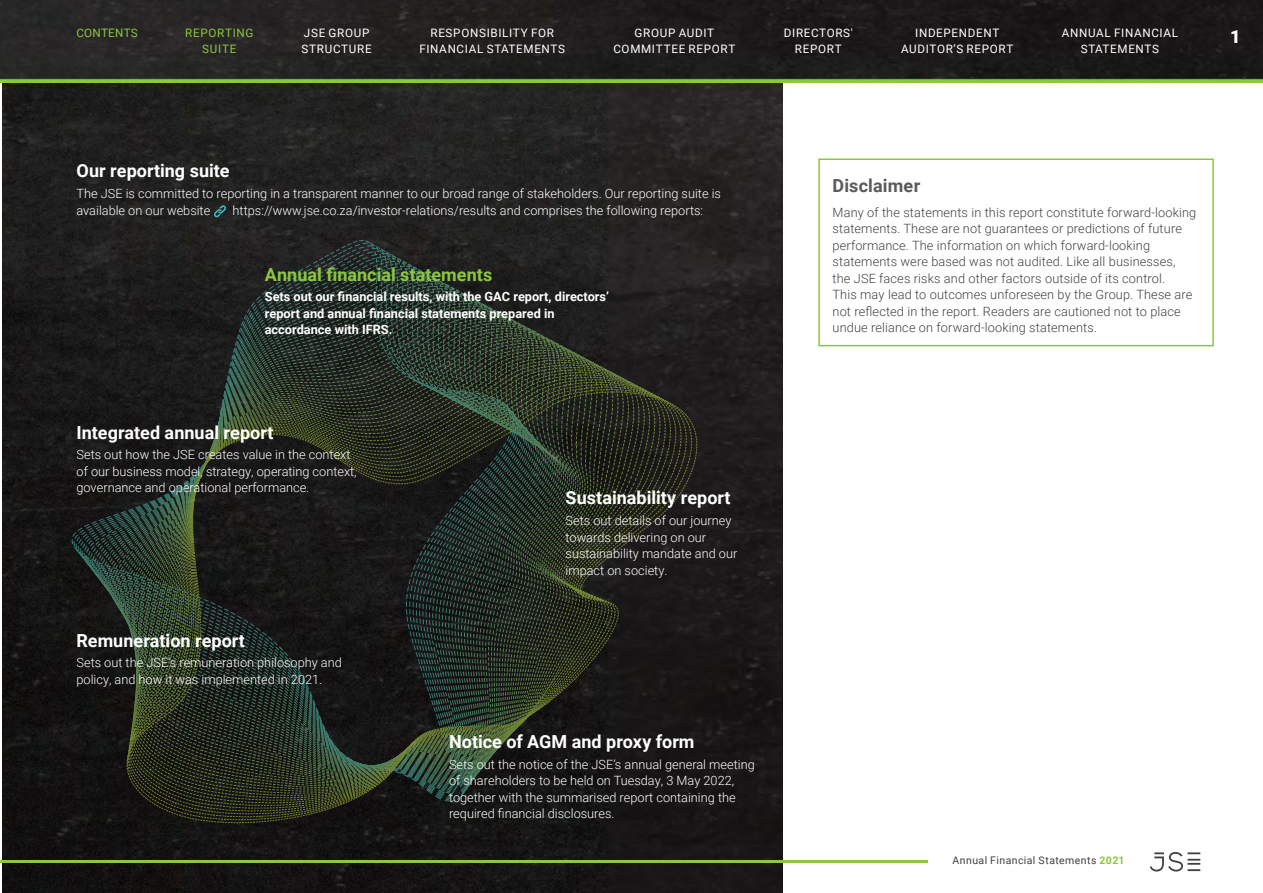
<style>
.page{position:relative;width:1263px;height:893px;background:#fff}
.page>*{position:absolute;margin:0;border:0;box-sizing:border-box;transform-origin:0 0}
.t1{font:700 18px "Roboto";color:#fff}
.t2{font:700 18px "Roboto";color:#8dc63f}
.t3{font:700 18px "Roboto";letter-spacing:.01em;color:#5a5a5a}
.t4{font:900 18px "Roboto";color:#fff}
.t5{font:300 12.75px/16.5px "Roboto";color:#fff}
.t6{font:300 12.75px/16.5px "Roboto";letter-spacing:.01em;color:#414042}
.t7{font:700 12.75px/16.5px "Roboto";color:#fff}
.t8{font:11.7px/16px "Roboto";letter-spacing:.055em;color:#fff;text-align:center}
.t9{font:11.7px/16px "Roboto";letter-spacing:.055em;color:#8dc63f;text-align:center}
.t10{font:11.7px "Roboto";letter-spacing:.025em;color:#8dc63f}
.t11{font:10.5px "Roboto";letter-spacing:.04em;color:#414042}
.s1{font-weight:700;color:#8dc63f}
</style>
<div class="page">
<img style="left:2px;top:82px;width:780px;height:811px">
<img style="left:0;top:0;width:1263px;height:82px">
<div style="left:818px;top:158px;width:396px;height:188px;border:2px solid #8dc63f"></div>
<svg style="left:214px;top:205px;width:12px;height:12px"></svg>
<svg style="left:1150px;top:852px;width:50px;height:19px"></svg>
<hr style="left:0;top:861px;width:927px;height:2px;background:#8dc63f">
<svg style="left:72px;top:239px;width:634px;height:590px;background:#212421"></svg>
<svg style="left:131px;top:396px;width:560px;height:424px;background:#22271f"></svg>
<p class="t8" style="left:301px;top:25px;width:72px;text-align:left">JSE GROUP<br>STRUCTURE</p>
<p class="t8" style="left:784px;top:25px;width:70px">DIRECTORS'<br>REPORT</p>
<p class="t8" style="left:901px;top:25px;width:114px">INDEPENDENT<br>AUDITOR’S REPORT</p>
<p class="t8" style="left:1062px;top:25px;width:118px">ANNUAL FINANCIAL<br>STATEMENTS</p>
<p class="t10" style="left:76px;top:25px;width:63px">CONTENTS</p>
<p class="t8" style="left:430px;top:25px;width:125px">RESPONSIBILITY FOR</p>
<h1 class="t4" style="left:1230px;top:24px;width:12px">1</h1>
<p class="t8" style="left:419px;top:41px;width:147px">FINANCIAL STATEMENTS</p>
<p class="t9" style="left:185px;top:25px;width:70px">REPORTING<br>SUITE</p>
<p class="t8" style="left:613px;top:25px;width:124px">GROUP AUDIT<br>COMMITTEE REPORT</p>
<h1 class="t1" style="left:77px;top:158px;width:154px">Our reporting suite</h1>
<p class="t5" style="left:77px;top:185px;width:646px">The JSE is committed to reporting in a transparent manner to our broad range of stakeholders. Our reporting suite is available on our website</p>
<p class="t5" style="left:233px;top:201px;width:472px">https://www.jse.co.za/investor-relations/results and comprises the following reports:</p>
<h1 class="t2" style="left:265px;top:261px;width:229px">Annual financial statements</h1>
<p class="t7" style="left:265px;top:288px;width:346px">Sets out our financial results, with the GAC report, directors’ report and annual financial statements prepared in accordance with IFRS.</p>
<h1 class="t1" style="left:77px;top:420px;width:198px">Integrated annual report</h1>
<p class="t5" style="left:77px;top:446px;width:282px">Sets out how the JSE creates value in the context of our business model, strategy, operating context, governance and operational performance.</p>
<h1 class="t1" style="left:77px;top:628px;width:170px">Remuneration report</h1>
<p class="t5" style="left:77px;top:654px;width:267px">Sets out the JSE’s remuneration philosophy and policy, and how it was implemented in 2021.</p>
<h1 class="t1" style="left:566px;top:485px;width:167px">Sustainability report</h1>
<p class="t5" style="left:566px;top:512px;width:173px">Sets out details of our journey towards delivering on our sustainability mandate and our impact on society.</p>
<h1 class="t1" style="left:449px;top:729px;width:247px">Notice of AGM and proxy form</h1>
<p class="t5" style="left:449px;top:755px;width:307px">Sets out the notice of the JSE’s annual general meeting of shareholders to be held on Tuesday, 3 May 2022, together with the summarised report containing the required financial disclosures.</p>
<h1 class="t3" style="left:832px;top:173px;width:89px">Disclaimer</h1>
<p class="t6" style="left:832px;top:203px;width:365px">Many of the statements in this report constitute forward-looking statements. These are not guarantees or predictions of future performance. The information on which forward-looking statements were based was not audited. Like all businesses, the JSE faces risks and other factors outside of its control.<br>This may lead to outcomes unforeseen by the Group. These are not reflected in the report. Readers are cautioned not to place undue reliance on forward-looking statements.</p>
<p class="t11" style="left:952px;top:853px;width:174px">Annual Financial Statements <span class="s1">2021</span></p>
</div>
